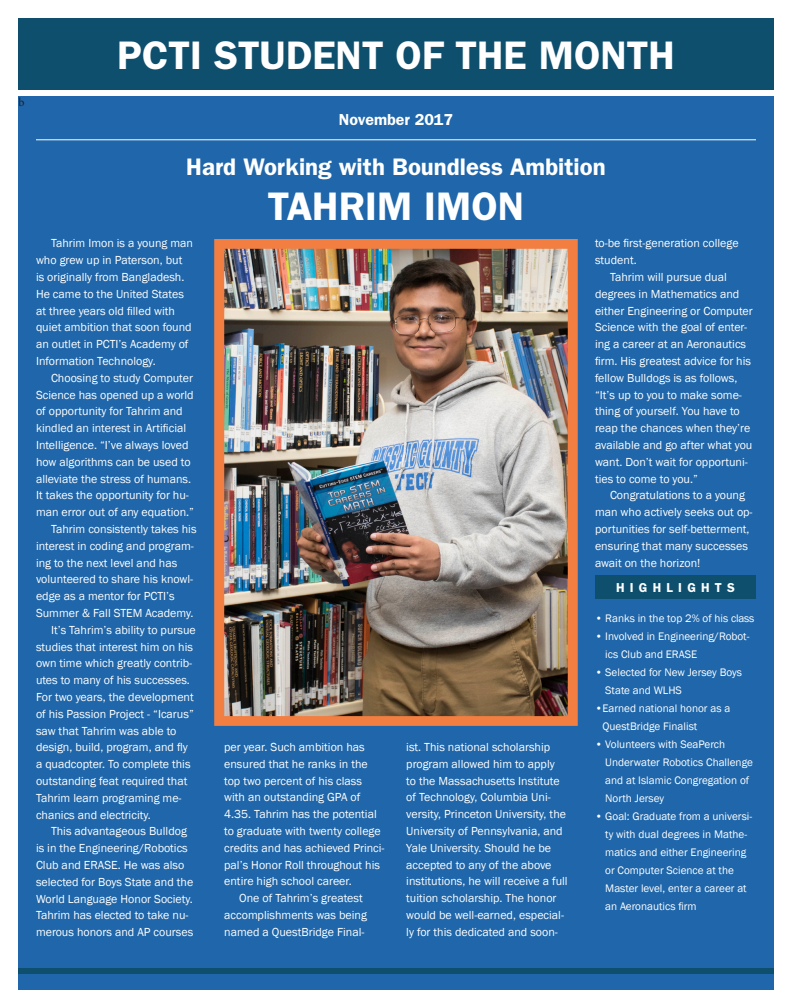
<style>
.page{position:relative;width:792px;height:1008px;background:#fff}
.page>*{position:absolute;margin:0;border:0;box-sizing:border-box;transform-origin:0 0}
.t1{font:600 40px "Franklin Gothic LT";color:#fff}
.t2{font:600 24px "Franklin Gothic LT";color:#fff}
.t3{font:600 16px "Franklin Gothic LT";color:#fff}
.t4{font:600 13px "Franklin Gothic LT";letter-spacing:.4em;color:#fff}
.t5{font:12px/16.8px "Franklin Gothic";color:#fff}
.t6{font:12px "Minion Pro";color:#231f20}
.t7{font:11.2px/18px "Franklin Gothic";color:#fff}
</style>
<div class="page">
<div style="left:18px;top:97px;width:756px;height:893px;background:#1f66aa"></div>
<div style="left:18px;top:18px;width:756px;height:71px;background:#0e4f6d"></div>
<img style="left:214px;top:239px;width:364px;height:487px">
<div style="left:18px;top:969px;width:756px;height:5px;background:#0e4f6d"></div>
<hr style="left:36px;top:139px;width:720px;height:1px;background:#fff">
<div style="left:596px;top:575px;width:160px;height:23px;background:#0e4f6d"></div>
<p class="t6" style="left:18px;top:94px;width:8px">b</p>
<p class="t1" style="left:117px;top:32px;width:559px">PCTI STUDENT OF THE MONTH</p>
<p class="t3" style="left:339px;top:110px;width:116px">November 2017</p>
<p class="t2" style="left:186px;top:153px;width:421px">Hard Working with Boundless Ambition</p>
<p class="t5" style="left:36px;top:235px;width:159px;text-indent:15px">Tahrim Imon is a young man who grew up in Paterson, but is originally from Bangladesh.<br>He came to the United States at three years old filled with quiet ambition that soon found an outlet in PCTI’s Academy of<br>Information Technology.</p>
<p class="t5" style="left:36px;top:370px;width:160px;text-indent:15px">Choosing to study Computer<br>Science has opened up a world of opportunity for Tahrim and kindled an interest in Artificial<br>Intelligence. “I’ve always loved how algorithms can be used to alleviate the stress of humans.<br>It takes the opportunity for hu&shy;man error out of any equation.”</p>
<p class="t5" style="left:36px;top:521px;width:162px;text-indent:15px">Tahrim consistently takes his interest in coding and program&shy;ing to the next level and has volunteered to share his knowl&shy;edge as a mentor for PCTI’s<br>Summer &amp; Fall STEM Academy.</p>
<p class="t5" style="left:36px;top:622px;width:161px;text-indent:15px">It’s Tahrim’s ability to pursue studies that interest him on his own time which greatly contrib&shy;utes to many of his successes.<br>For two years, the development of his Passion Project - “Icarus” saw that Tahrim was able to design, build, program, and fly a quadcopter. To complete this outstanding feat required that<br>Tahrim learn programing me&shy;chanics and electricity.</p>
<p class="t5" style="left:36px;top:823px;width:159px;text-indent:15px">This advantageous Bulldog is in the Engineering/Robotics<br>Club and ERASE. He was also selected for Boys State and the<br>World Language Honor Society.<br>Tahrim has elected to take nu&shy;merous honors and AP courses</p>
<p class="t1" style="left:268px;top:182px;width:258px">TAHRIM IMON</p>
<p class="t5" style="left:224px;top:739px;width:162px">per year. Such ambition has ensured that he ranks in the top two percent of his class with an outstanding GPA of<br>4.35. Tahrim has the potential to graduate with twenty college credits and has achieved Princi&shy;pal’s Honor Roll throughout his entire high school career.</p>
<p class="t5" style="left:224px;top:890px;width:144px;text-indent:15px">One of Tahrim’s greatest accomplishments was being named a QuestBridge Final-</p>
<p class="t5" style="left:406px;top:739px;width:163px">ist. This national scholarship program allowed him to apply<br>to the Massachusetts Institute of Technology, Columbia Uni&shy;versity, Princeton University, the<br>University of Pennsylvania, and<br>Yale University. Should he be accepted to any of the above institutions, he will receive a full tuition scholarship. The honor would be well-earned, especial&shy;ly for this dedicated and soon-</p>
<p class="t5" style="left:595px;top:235px;width:145px">to-be first-generation college student.</p>
<p class="t5" style="left:595px;top:269px;width:159px;text-indent:15px">Tahrim will pursue dual degrees in Mathematics and either Engineering or Computer<br>Science with the goal of enter&shy;ing a career at an Aeronautics firm. His greatest advice for his fellow Bulldogs is as follows, “It’s up to you to make some&shy;thing of yourself. You have to reap the chances when they’re available and go after what you want. Don’t wait for opportuni&shy;ties to come to you.”</p>
<p class="t5" style="left:595px;top:487px;width:159px;text-indent:15px">Congratulations to a young man who actively seeks out op&shy;portunities for self-betterment, ensuring that many successes await on the horizon!</p>
<p class="t4" style="left:616px;top:580px;width:120px">HIGHLIGHTS</p>
<p class="t7" style="left:595px;top:610px;width:161px">• Ranks in the top 2% of his class</p>
<p class="t7" style="left:605px;top:628px;width:146px;text-indent:-10px">• Involved in Engineering/Robot&shy;ics Club and ERASE</p>
<p class="t7" style="left:605px;top:664px;width:138px;text-indent:-10px">• Selected for New Jersey Boys<br>State and WLHS</p>
<p class="t7" style="left:602px;top:700px;width:129px;text-indent:-7px">•Earned national honor as a<br>QuestBridge Finalist</p>
<p class="t7" style="left:605px;top:736px;width:149px;text-indent:-10px">• Volunteers with SeaPerch<br>Underwater Robotics Challenge and at Islamic Congregation of<br>North Jersey</p>
<p class="t7" style="left:605px;top:808px;width:148px;text-indent:-10px">• Goal: Graduate from a universi&shy;ty with dual degrees in Mathe&shy;matics and either Engineering or Computer Science at the<br>Master level, enter a career at an Aeronautics firm</p>
</div>
